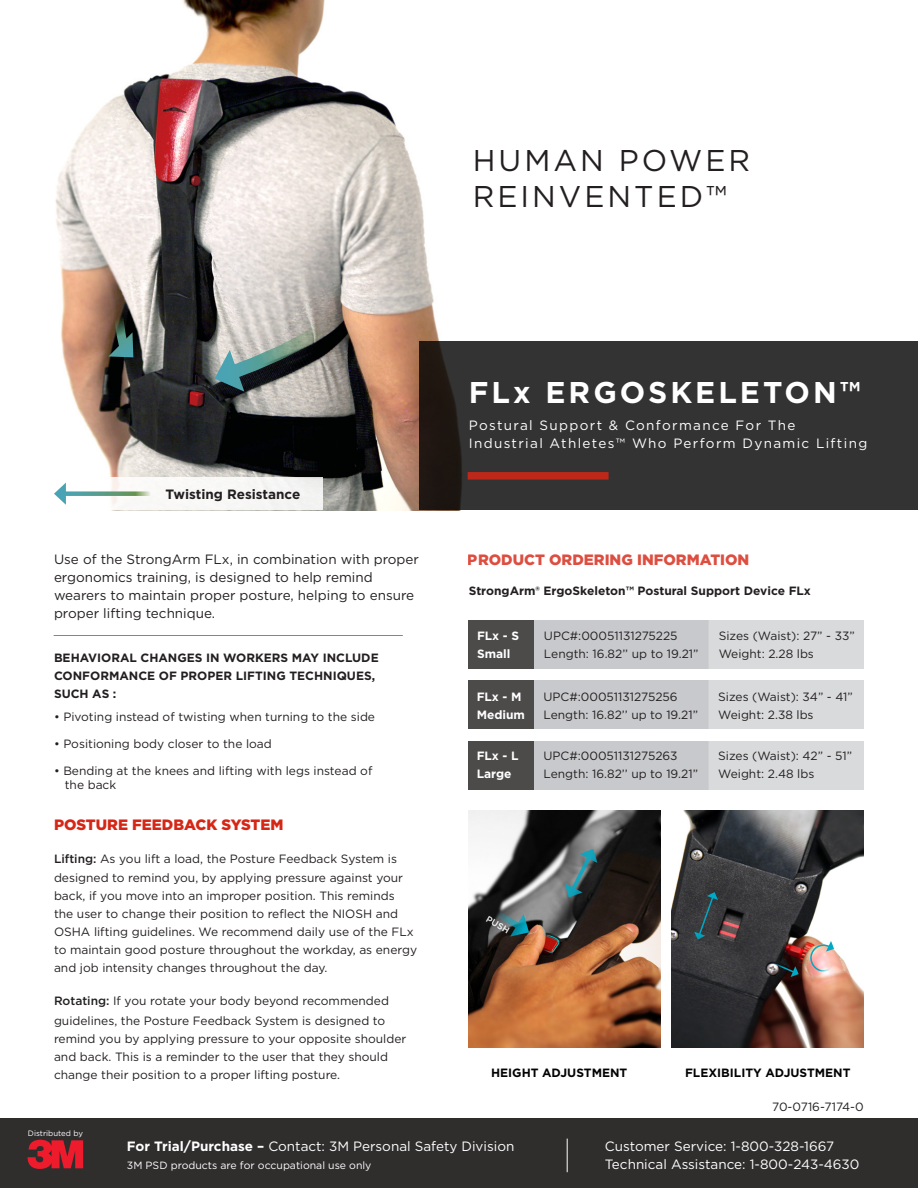
<style>
.page{position:relative;width:918px;height:1188px;background:#fff}
.page>*{position:absolute;margin:0;border:0;box-sizing:border-box;transform-origin:0 0}
.t1{font:30px "Gotham";letter-spacing:.1em;color:#231f20}
.t2{font:700 30px "Gotham";letter-spacing:.1em;color:#fff}
.t3{font:900 15px "Gotham";color:#d62716}
.t4{font:13.5px/18px "Gotham";color:#231f20}
.t5{font:13.5px "Gotham";color:#fff}
.t6{font:13.5px "Gotham";letter-spacing:.1em;color:#fff}
.t7{font:700 13.5px "Gotham";color:#231f20}
.t8{font:12px/18px "Gotham";color:#231f20}
.t9{font:700 12px/18px "Gotham";color:#231f20}
.t10{font:700 12px "Gotham";color:#030303}
.t11{font:700 12px/18px "Gotham";color:#fff}
.t12{font:10.5px "Gotham";color:#fff}
.t13{font:7.8px "Gotham";color:#fff}
.s1{font-weight:500}
.s2{font-weight:700}
</style>
<div class="page">
<img style="left:55px;top:0;width:567px;height:510px">
<svg style="left:215px;top:315px;width:121px;height:77px;background:#8a928e"></svg>
<svg style="left:108px;top:308px;width:27px;height:51px"></svg>
<div style="left:0;top:1118px;width:918px;height:69px;background:#302d2d"></div>
<svg style="left:419px;top:342px;width:499px;height:168px;background:#313030"></svg>
<svg style="left:28px;top:1140px;width:55px;height:29px"></svg>
<hr style="left:567px;top:1139px;width:1px;height:33px;background:#fff">
<div style="left:468px;top:472px;width:141px;height:8px;background:#bd281a"></div>
<div style="left:54px;top:477px;width:268px;height:33px;background:#f8f8f7"></div>
<svg style="left:66px;top:491px;width:84px;height:5px"></svg>
<svg style="left:54px;top:483px;width:12px;height:22px"></svg>
<div style="left:469px;top:620px;width:65px;height:48px;background:#4d4a4a"></div>
<div style="left:534px;top:620px;width:174px;height:48px;background:#c8c9cc"></div>
<div style="left:708px;top:620px;width:156px;height:48px;background:#d9dadc"></div>
<div style="left:469px;top:681px;width:65px;height:48px;background:#4d4a4a"></div>
<div style="left:534px;top:681px;width:174px;height:48px;background:#c8c9cc"></div>
<div style="left:708px;top:681px;width:156px;height:48px;background:#d9dadc"></div>
<div style="left:469px;top:741px;width:65px;height:48px;background:#4d4a4a"></div>
<div style="left:534px;top:741px;width:174px;height:48px;background:#c8c9cc"></div>
<div style="left:708px;top:741px;width:156px;height:48px;background:#d9dadc"></div>
<hr style="left:54px;top:635px;width:349px;height:1px;background:#231f20">
<img style="left:469px;top:810px;width:192px;height:237px">
<svg style="left:483px;top:904px;width:47px;height:33px;background:#4a6164"></svg>
<svg style="left:565px;top:849px;width:32px;height:48px;background:#46656a"></svg>
<img style="left:672px;top:810px;width:192px;height:237px">
<svg style="left:810px;top:941px;width:24px;height:31px"></svg>
<svg style="left:694px;top:892px;width:24px;height:48px"></svg>
<svg style="left:769px;top:960px;width:30px;height:17px"></svg>
<svg style="left:536px;top:934px;width:24px;height:20px"></svg>
<p class="t1" style="left:473px;top:141px;width:279px">HUMAN POWER</p>
<p class="t1" style="left:473px;top:177px;width:256px">REINVENTED™</p>
<p class="t7" style="left:165px;top:485px;width:136px">Twisting Resistance</p>
<p class="t4" style="left:54px;top:550px;width:367px">Use of the StrongArm FLx, in combination with proper ergonomics training, is designed to help remind wearers to maintain proper posture, helping to ensure proper lifting technique.</p>
<p class="t9" style="left:54px;top:649px;width:326px">BEHAVIORAL CHANGES IN WORKERS MAY INCLUDE<br>CONFORMANCE OF PROPER LIFTING TECHNIQUES,</p>
<p class="t9" style="left:54px;top:685px;width:64px">SUCH AS :</p>
<p class="t8" style="left:54px;top:708px;width:323px">• Pivoting instead of twisting when turning to the side</p>
<p class="t8" style="left:54px;top:735px;width:219px">• Positioning body closer to the load</p>
<p class="t8" style="left:54px;top:762px;width:320px">• Bending at the knees and lifting with legs instead of</p>
<p class="t8" style="left:65px;top:776px;width:53px">the back</p>
<p class="t3" style="left:54px;top:814px;width:231px">POSTURE FEEDBACK SYSTEM</p>
<p class="t8" style="left:54px;top:848px;width:351px;line-height:19.5px"><span class="s1">Lifting:</span> As you lift a load, the Posture Feedback System is designed to remind you, by applying pressure against your</p>
<p class="t8" style="left:54px;top:887px;width:365px">back, if you move into an improper position. This reminds<br>the user to change their position to reflect the NIOSH and OSHA lifting guidelines. We recommend daily use of the FLx to maintain good posture throughout the workday, as energy and job intensity changes throughout the day.</p>
<p class="t8" style="left:54px;top:991px;width:337px;line-height:19.5px"><span class="s1">Rotating:</span> If you rotate your body beyond recommended guidelines, the Posture Feedback System is designed to</p>
<p class="t8" style="left:54px;top:1029px;width:354px">remind you by applying pressure to your opposite shoulder and back. This is a reminder to the user that they should change their position to a proper lifting posture.</p>
<p class="t13" style="left:28px;top:1128px;width:57px">Distributed by</p>
<p class="t2" style="left:469px;top:373px;width:393px">FLx ERGOSKELETON™</p>
<p class="t6" style="left:469px;top:417px;width:328px">Postural Support &amp; Conformance For The</p>
<p class="t6" style="left:469px;top:435px;width:400px">Industrial Athletes™ Who Perform Dynamic Lifting</p>
<p class="t3" style="left:468px;top:550px;width:283px">PRODUCT ORDERING INFORMATION</p>
<p class="t9" style="left:469px;top:582px;width:344px">StrongArm® ErgoSkeleton™ Postural Support Device FLx</p>
<p class="t11" style="left:477px;top:626px;width:44px">FLx - S</p>
<p class="t11" style="left:477px;top:644px;width:35px">Small</p>
<p class="t8" style="left:544px;top:626px;width:135px">UPC#:00051131275225</p>
<p class="t8" style="left:544px;top:644px;width:156px">Length: 16.82’’ up to 19.21”</p>
<p class="t8" style="left:719px;top:626px;width:138px">Sizes (Waist): 27” - 33”</p>
<p class="t8" style="left:719px;top:644px;width:97px">Weight: 2.28 lbs</p>
<p class="t11" style="left:477px;top:687px;width:50px">FLx - M<br>Medium</p>
<p class="t8" style="left:543px;top:687px;width:136px">UPC#:00051131275256</p>
<p class="t8" style="left:543px;top:705px;width:156px">Length: 16.82’’ up to 19.21”</p>
<p class="t8" style="left:718px;top:687px;width:136px">Sizes (Waist): 34” - 41”</p>
<p class="t8" style="left:718px;top:705px;width:97px">Weight: 2.38 lbs</p>
<p class="t11" style="left:477px;top:746px;width:43px">FLx - L</p>
<p class="t11" style="left:477px;top:764px;width:36px">Large</p>
<p class="t8" style="left:543px;top:746px;width:136px">UPC#:00051131275263</p>
<p class="t8" style="left:543px;top:764px;width:156px">Length: 16.82’’ up to 19.21”</p>
<p class="t8" style="left:718px;top:746px;width:135px">Sizes (Waist): 42” - 51”</p>
<p class="t8" style="left:718px;top:764px;width:98px">Weight: 2.48 lbs</p>
<p class="t10" style="left:491px;top:1064px;width:138px">HEIGHT ADJUSTMENT</p>
<p class="t10" style="left:685px;top:1064px;width:167px">FLEXIBILITY ADJUSTMENT</p>
<p class="t8" style="left:772px;top:1097px;width:93px">70-0716-7174-0</p>
<p class="t5" style="left:127px;top:1138px;width:389px"><span class="s2">For Trial/Purchase –</span> Contact: 3M Personal Safety Division</p>
<p class="t5" style="left:605px;top:1138px;width:231px">Customer Service: 1-800-328-1667</p>
<p class="t5" style="left:605px;top:1156px;width:256px">Technical Assistance: 1-800-243-4630</p>
<p class="t12" style="left:127px;top:1158px;width:246px">3M PSD products are for occupational use only</p>
</div>
